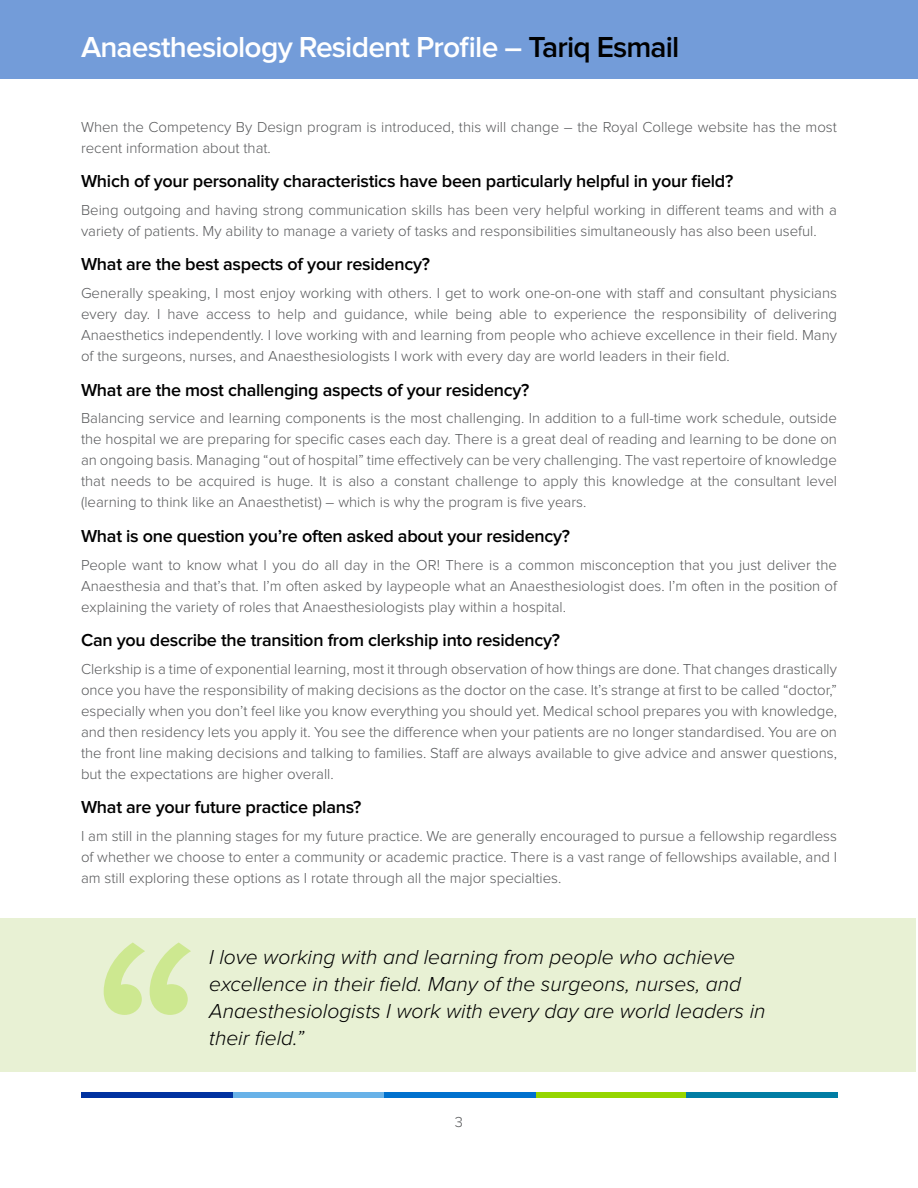
<style>
.page{position:relative;width:918px;height:1188px;background:#fff}
.page>*{position:absolute;margin:0;border:0;box-sizing:border-box;transform-origin:0 0}
.t1{font:600 30px "Proxima Nova";letter-spacing:-.025em;color:#fff}
.quote{font:italic 300 21px/27px "Proxima Nova";color:#000}
.t2{font:600 18px "Proxima Nova";letter-spacing:-.015em;color:#000}
.Body{font:300 15px/21px "Proxima Nova";color:#58595b;text-align:justify}
.s1{color:#000}
</style>
<div class="page">
<div style="left:0;top:0;width:918px;height:78px;background:#739cd9"></div>
<div style="left:82px;top:1092px;width:151px;height:5px;background:#0032a0"></div>
<div style="left:233px;top:1092px;width:151px;height:5px;background:#68b2e8"></div>
<div style="left:384px;top:1092px;width:152px;height:5px;background:#0071ce"></div>
<div style="left:536px;top:1092px;width:151px;height:5px;background:#95d500"></div>
<div style="left:686px;top:1092px;width:152px;height:5px;background:#007da4"></div>
<div style="left:0;top:918px;width:916px;height:153px;background:#e8f1d4"></div>
<svg style="left:104px;top:942px;width:87px;height:73px"></svg>
<h1 class="t1" style="left:81px;top:30px;width:600px">Anaesthesiology Resident Profile – <span class="s1">Tariq Esmail</span></h1>
<p class="Body" style="left:81px;top:116px;width:757px">When the Competency By Design program is introduced, this will change – the Royal College website has the most recent information about that.</p>
<h3 class="t2" style="left:81px;top:171px;width:654px">Which of your personality characteristics have been particularly helpful in your field?</h3>
<p class="Body" style="left:81px;top:200px;width:757px">Being outgoing and having strong communication skills has been very helpful working in different teams and with a variety of patients. My ability to manage a variety of tasks and responsibilities simultaneously has also been useful.</p>
<h3 class="t2" style="left:81px;top:254px;width:350px">What are the best aspects of your residency?</h3>
<p class="Body" style="left:81px;top:283px;width:758px">Generally speaking, I most enjoy working with others. I get to work one-on-one with staff and consultant physicians every day. I have access to help and guidance, while being able to experience the responsibility of delivering Anaesthetics independently. I love working with and learning from people who achieve excellence in their field. Many of the surgeons, nurses, and Anaesthesiologists I work with every day are world leaders in their field.</p>
<h3 class="t2" style="left:81px;top:379px;width:450px">What are the most challenging aspects of your residency?</h3>
<p class="Body" style="left:81px;top:408px;width:758px">Balancing service and learning components is the most challenging. In addition to a full-time work schedule, outside the hospital we are preparing for specific cases each day. There is a great deal of reading and learning to be done on an ongoing basis. Managing “out of hospital” time effectively can be very challenging. The vast repertoire of knowledge that needs to be acquired is huge. It is also a constant challenge to apply this knowledge at the consultant level (learning to think like an Anaesthetist) – which is why the program is five years.</p>
<h3 class="t2" style="left:81px;top:526px;width:491px">What is one question you’re often asked about your residency?</h3>
<p class="Body" style="left:81px;top:554px;width:758px">People want to know what I you do all day in the OR! There is a common misconception that you just deliver the Anaesthesia and that’s that. I’m often asked by laypeople what an Anaesthesiologist does. I’m often in the position of explaining the variety of roles that Anaesthesiologists play within a hospital.</p>
<h3 class="t2" style="left:81px;top:630px;width:481px">Can you describe the transition from clerkship into residency?</h3>
<p class="Body" style="left:81px;top:659px;width:758px">Clerkship is a time of exponential learning, most it through observation of how things are done. That changes drastically once you have the responsibility of making decisions as the doctor on the case. It’s strange at first to be called “doctor,” especially when you don’t feel like you know everything you should yet. Medical school prepares you with knowledge, and then residency lets you apply it. You see the difference when your patients are no longer standardised. You are on the front line making decisions and talking to families. Staff are always available to give advice and answer questions, but the expectations are higher overall.</p>
<h3 class="t2" style="left:81px;top:797px;width:282px">What are your future practice plans?</h3>
<p class="Body" style="left:81px;top:826px;width:758px">I am still in the planning stages for my future practice. We are generally encouraged to pursue a fellowship regardless of whether we choose to enter a community or academic practice. There is a vast range of fellowships available, and I am still exploring these options as I rotate through all the major specialties.</p>
<p class="quote" style="left:209px;top:945px;width:558px">I love working with and learning from people who achieve excellence in their field. Many of the surgeons, nurses, and Anaesthesiologists I work with every day are world leaders in their field.”</p>
<p class="Body" style="left:455px;top:1112px;width:10px">3</p>
</div>
